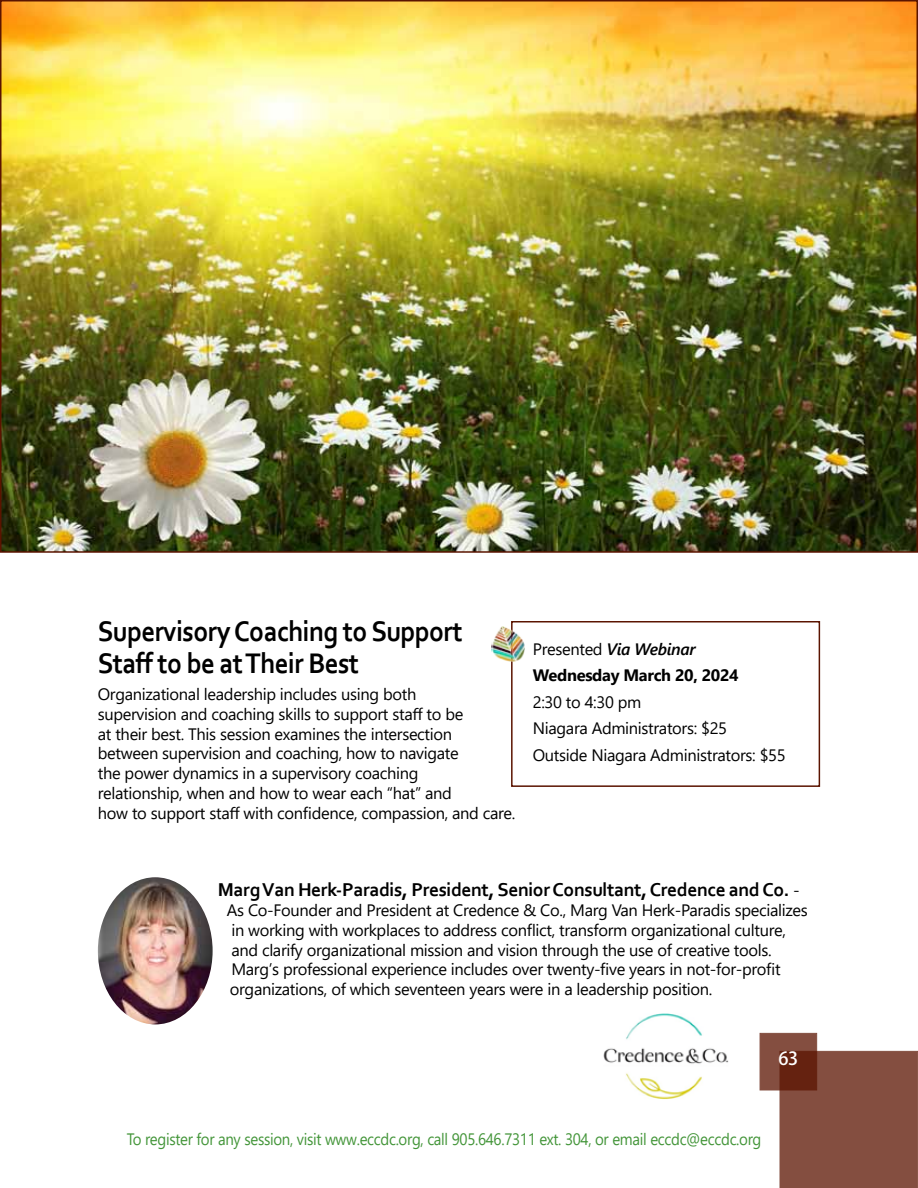
<style>
.page{position:relative;width:918px;height:1188px;background:#fff}
.page>*{position:absolute;margin:0;border:0;box-sizing:border-box;transform-origin:0 0}
.t1{font:700 29.7px/32.4px "Corbel";letter-spacing:-.02em;color:#000;scale:.91 1}
.t2{font:700 19.5px "Corbel";letter-spacing:-.02em;color:#000}
.t3{font:500 18px "Koz Go Pro";color:#fff}
.t4{font:16.5px/19.8px "Segoe UI";letter-spacing:-.02em;color:#000}
.t5{font:16.5px "Segoe UI";letter-spacing:-.02em;color:#439539;scale:.91 1}
.t6{font:700 16.5px/26.5px "Segoe UI";letter-spacing:-.02em;color:#000}
.s1{font-weight:400}
.s2{font-weight:600;font-style:italic}
.s3{font-family:"Segoe UI";font-weight:400;font-size:16.5px}
</style>
<div class="page">
<div style="left:780px;top:1051px;width:138px;height:137px;background:#844e40"></div>
<svg style="left:760px;top:1033px;width:57px;height:57px;background:#763a2a"></svg>
<div style="left:511px;top:621px;width:309px;height:166px;border:2px solid #5b1400"></div>
<img style="left:492px;top:626px;width:33px;height:37px">
<img style="left:3px;top:3px;width:912px;height:547px">
<img style="left:603px;top:1013px;width:126px;height:86px">
<img style="left:98px;top:877px;width:115px;height:147px">
<h1 class="t1" style="left:98px;top:614px;width:403px">Supervisory Coaching to Support<br>Staff to be at Their Best</h1>
<p class="t4" style="left:98px;top:683px;width:419px">Organizational leadership includes using both<br>supervision and coaching skills to support staff to be<br>at their best. This session examines the intersection between supervision and coaching, how to navigate<br>the power dynamics in a supervisory coaching<br>relationship, when and how to wear each “hat” and<br>how to support staff with confidence, compassion, and care.</p>
<p class="t6" style="left:533px;top:634px;width:207px"><span class="s1">Presented</span> <span class="s2">Via Webinar<br></span>Wednesday March 20, 2024</p>
<p class="t4" style="left:533px;top:687px;width:254px;line-height:26.5px">2:30 to 4:30 pm<br>Niagara Administrators: $25<br>Outside Niagara Administrators: $55</p>
<p class="t2" style="left:218px;top:878px;width:583px">Marg Van Herk-Paradis, President, Senior Consultant, Credence and Co. <span class="s3">-</span></p>
<p class="t4" style="left:227px;top:899px;width:583px">As Co-Founder and President at Credence &amp; Co., Marg Van Herk-Paradis specializes in working with workplaces to address conflict, transform organizational culture, and clarify organizational mission and vision through the use of creative tools.<br>Marg’s professional experience includes over twenty-five years in not-for-profit organizations, of which seventeen years were in a leadership position.</p>
<p class="t3" style="left:778px;top:1046px;width:21px">63</p>
<p class="t5" style="left:127px;top:1124px;width:699px">To register for any session, visit www.eccdc.org, call 905.646.7311 ext. 304, or email eccdc@eccdc.org</p>
</div>
